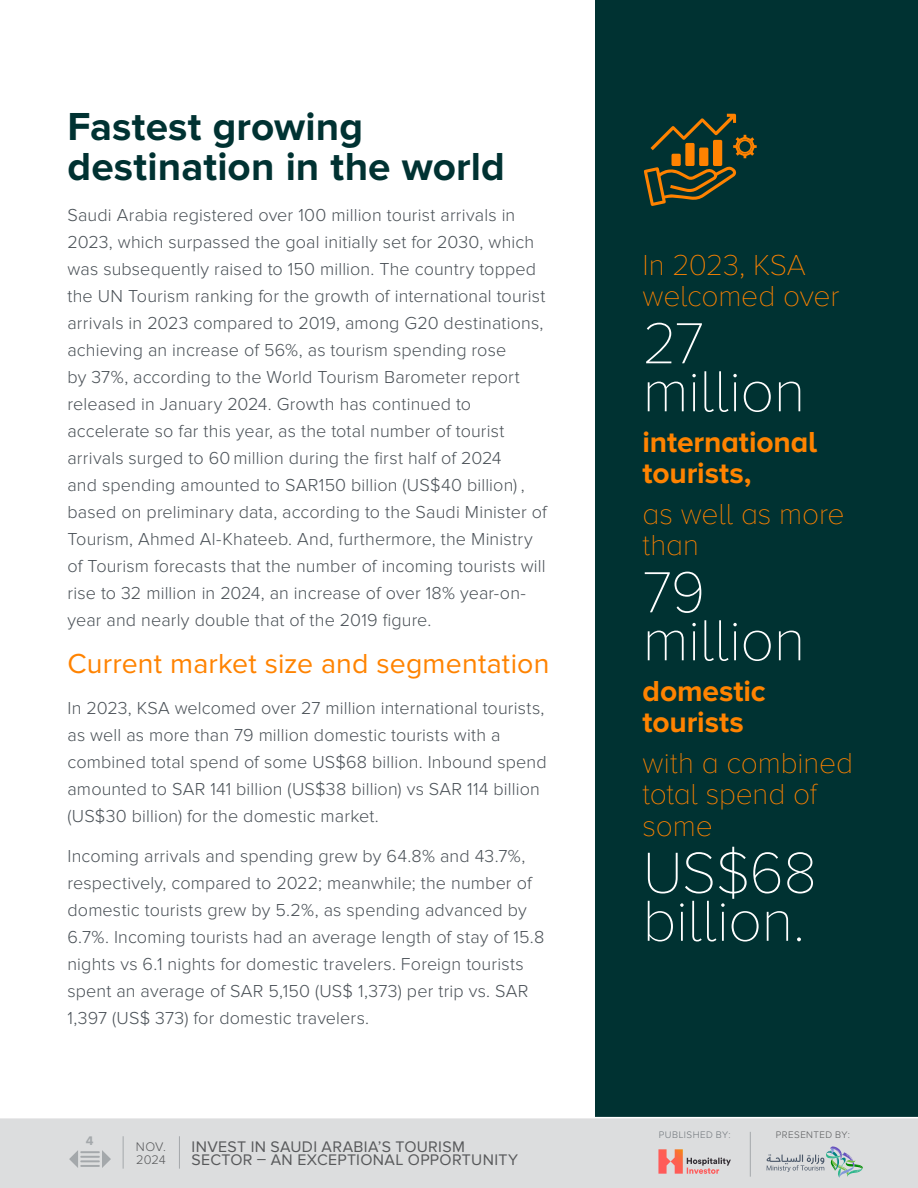
<style>
.page{position:relative;width:918px;height:1188px;background:#fff}
.page>*{position:absolute;margin:0;border:0;box-sizing:border-box;transform-origin:0 0}
.t1{font:100 60px/48px "Proxima Nova A";letter-spacing:-.01em;color:#fff}
.t2{font:700 40.5px/40.5px "Proxima Nova";color:#003232}
.t3{font:100 30px/31.5px "Proxima Nova A";letter-spacing:-.005em;color:#ff8300}
.t4{font:700 30px/31.5px "Proxima Nova A";letter-spacing:-.005em;color:#ff8300}
.t5{font:28.5px "Proxima Nova";letter-spacing:.005em;color:#ff8300}
.t6{font:300 18px/27px "Proxima Nova";letter-spacing:.005em;color:#4a5157}
.t7{font:15.9px/13.5px "Proxima Nova";letter-spacing:.02em;color:#58595b}
.t8{font:300 12.9px/13.5px "Proxima Nova";color:#58595b}
.t9{font:700 12.9px "Proxima Nova";color:#a4a8ab}
.t10{font:300 9.75px "Proxima Nova";letter-spacing:.045em;color:#6e7479}
.t11{font:300 9.75px "Proxima Nova";letter-spacing:.045em;color:#58595b}
</style>
<div class="page">
<div style="left:595px;top:0;width:323px;height:1149px;background:#003232"></div>
<svg style="left:644px;top:114px;width:113px;height:92px"></svg>
<div style="left:0;top:1117px;width:918px;height:71px;background:#dcddde"></div>
<hr style="left:750px;top:1132px;width:1px;height:45px;background:#a4a8ab">
<hr style="left:123px;top:1136px;width:1px;height:33px;background:#a4a8ab">
<hr style="left:179px;top:1136px;width:1px;height:33px;background:#a4a8ab">
<svg style="left:658px;top:1149px;width:73px;height:25px;background:#d9ada9"></svg>
<svg style="left:767px;top:1146px;width:96px;height:32px;background:#c1cbcb"></svg>
<hr style="left:80px;top:1151px;width:20px;height:2px;background:#a4a8ab">
<hr style="left:80px;top:1156px;width:20px;height:2px;background:#a4a8ab">
<hr style="left:80px;top:1160px;width:20px;height:2px;background:#a4a8ab">
<hr style="left:80px;top:1165px;width:20px;height:2px;background:#a4a8ab">
<svg style="left:69px;top:1150px;width:9px;height:18px"></svg>
<svg style="left:102px;top:1150px;width:9px;height:18px"></svg>
<h2 class="t2" style="left:68px;top:107px;width:439px">Fastest growing destination in the world</h2>
<p class="t6" style="left:67px;top:202px;width:481px">Saudi Arabia registered over 100 million tourist arrivals in 2023, which surpassed the goal initially set for 2030, which was subsequently raised to 150 million. The country topped the UN Tourism ranking for the growth of international tourist arrivals in 2023 compared to 2019, among G20 destinations, achieving an increase of 56%, as tourism spending rose<br>by 37%, according to the World Tourism Barometer report released in January 2024. Growth has continued to accelerate so far this year, as the total number of tourist arrivals surged to 60 million during the first half of 2024<br>and spending amounted to SAR150 billion (US$40 billion) , based on preliminary data, according to the Saudi Minister of Tourism, Ahmed Al-Khateeb. And, furthermore, the Ministry of Tourism forecasts that the number of incoming tourists will rise to 32 million in 2024, an increase of over 18% year-on&shy;year and nearly double that of the 2019 figure.</p>
<h3 class="t5" style="left:68px;top:647px;width:483px">Current market size and segmentation</h3>
<p class="t6" style="left:68px;top:695px;width:481px">In 2023, KSA welcomed over 27 million international tourists, as well as more than 79 million domestic tourists with a combined total spend of some US$68 billion. Inbound spend amounted to SAR 141 billion (US$38 billion) vs SAR 114 billion (US$30 billion) for the domestic market.</p>
<p class="t6" style="left:68px;top:843px;width:478px">Incoming arrivals and spending grew by 64.8% and 43.7%, respectively, compared to 2022; meanwhile; the number of domestic tourists grew by 5.2%, as spending advanced by 6.7%. Incoming tourists had an average length of stay of 15.8 nights vs 6.1 nights for domestic travelers. Foreign tourists spent an average of SAR 5,150 (US$ 1,373) per trip vs. SAR 1,397 (US$ 373) for domestic travelers.</p>
<p class="t9" style="left:86px;top:1134px;width:9px">4</p>
<p class="t8" style="left:136px;top:1140px;width:31px">NOV.<br>2024</p>
<p class="t7" style="left:192px;top:1140px;width:328px">INVEST IN SAUDI ARABIA’S TOURISM<br>SECTOR – AN EXCEPTIONAL OPPORTUNITY</p>
<h3 class="t3" style="left:643px;top:249px;width:198px">In 2023, KSA welcomed over</h3>
<h1 class="t1" style="left:643px;top:319px;width:164px">27 million</h1>
<h3 class="t4" style="left:643px;top:425px;width:176px">international tourists,</h3>
<h3 class="t3" style="left:643px;top:498px;width:204px">as well as more than</h3>
<h1 class="t1" style="left:643px;top:568px;width:164px">79 million</h1>
<h3 class="t4" style="left:643px;top:674px;width:125px">domestic tourists</h3>
<h3 class="t3" style="left:643px;top:747px;width:212px">with a combined total spend of some</h3>
<h1 class="t1" style="left:643px;top:848px;width:176px">US$68 billion.</h1>
<p class="t10" style="left:659px;top:1130px;width:73px">PUBLISHED BY:</p>
<p class="t11" style="left:776px;top:1130px;width:75px">PRESENTED BY:</p>
</div>
